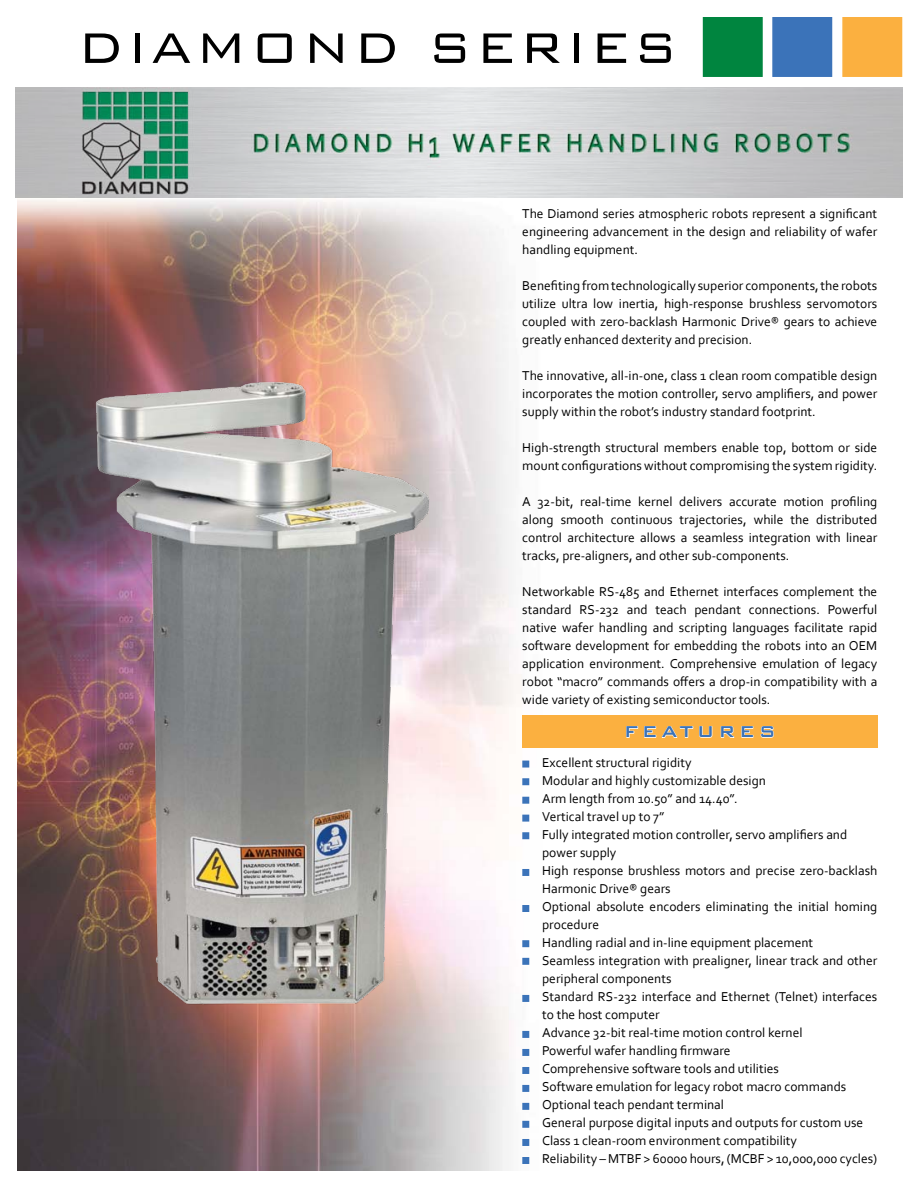
<style>
.page{position:relative;width:918px;height:1188px;background:#fff}
.page>*{position:absolute;margin:0;border:0;box-sizing:border-box;transform-origin:0 0}
.t1{font:300 57px "Bank Gothic BT";letter-spacing:.06em;color:#000}
.t2{font:500 21px "Bank Gothic BT";letter-spacing:.18em;color:#3b73b9}
.t3{font:13.5px/18px "Corbel";color:#000;text-align:justify}
</style>
<div class="page">
<img style="left:17px;top:197px;width:540px;height:974px">
<img style="left:16px;top:88px;width:886px;height:109px">
<div style="left:703px;top:17px;width:60px;height:60px;background:#00853f"></div>
<div style="left:772px;top:17px;width:60px;height:60px;background:#3b73b9"></div>
<div style="left:842px;top:17px;width:60px;height:60px;background:#fbb040"></div>
<img style="left:77px;top:359px;width:366px;height:666px">
<div style="left:522px;top:1049px;width:7px;height:7px;background:#3b73b9;border:2px solid #3b73b9"></div>
<div style="left:522px;top:905px;width:7px;height:7px;background:#3b73b9;border:2px solid #3b73b9"></div>
<svg style="left:522px;top:940px;width:7px;height:7px"></svg>
<svg style="left:522px;top:797px;width:7px;height:7px"></svg>
<svg style="left:522px;top:815px;width:7px;height:7px"></svg>
<div style="left:522px;top:869px;width:7px;height:7px;background:#3b73b9;border:2px solid #3b73b9"></div>
<svg style="left:522px;top:832px;width:7px;height:7px"></svg>
<div style="left:522px;top:1139px;width:7px;height:7px;background:#3b73b9;border:2px solid #3b73b9"></div>
<svg style="left:522px;top:995px;width:7px;height:7px"></svg>
<svg style="left:522px;top:778px;width:7px;height:7px"></svg>
<svg style="left:522px;top:761px;width:7px;height:7px"></svg>
<div style="left:522px;top:1067px;width:7px;height:7px;background:#3b73b9;border:2px solid #3b73b9"></div>
<svg style="left:522px;top:958px;width:7px;height:7px"></svg>
<div style="left:522px;top:1157px;width:7px;height:7px;background:#3b73b9;border:2px solid #3b73b9"></div>
<svg style="left:522px;top:1103px;width:7px;height:7px"></svg>
<svg style="left:522px;top:1121px;width:7px;height:7px"></svg>
<svg style="left:522px;top:1031px;width:7px;height:7px"></svg>
<svg style="left:522px;top:1085px;width:7px;height:7px"></svg>
<div style="left:522px;top:715px;width:355px;height:33px;background:#fbb040"></div>
<svg style="left:626px;top:726px;width:12px;height:12px"></svg>
<svg style="left:644px;top:726px;width:69px;height:12px"></svg>
<svg style="left:720px;top:726px;width:34px;height:12px"></svg>
<svg style="left:760px;top:726px;width:14px;height:12px"></svg>
<h1 class="t1" style="left:78px;top:18px;width:602px">DIAMOND SERIES</h1>
<p class="t3" style="left:522px;top:204px;width:357px">The Diamond series atmospheric robots represent a significant engineering advancement in the design and reliability of wafer handling equipment.</p>
<p class="t3" style="left:522px;top:276px;width:357px">Benefiting from technologically superior components, the robots utilize ultra low inertia, high-response brushless servomotors coupled with zero-backlash Harmonic Drive® gears to achieve greatly enhanced dexterity and precision.</p>
<p class="t3" style="left:522px;top:366px;width:357px">The innovative, all-in-one, class 1 clean room compatible design incorporates the motion controller, servo amplifiers, and power supply within the robot’s industry standard footprint.</p>
<p class="t3" style="left:522px;top:438px;width:357px">High-strength structural members enable top, bottom or side mount configurations without compromising the system rigidity.</p>
<p class="t3" style="left:522px;top:492px;width:357px">A 32-bit, real-time kernel delivers accurate motion profiling along smooth continuous trajectories, while the distributed control architecture allows a seamless integration with linear tracks, pre-aligners, and other sub-components.</p>
<p class="t3" style="left:522px;top:582px;width:357px">Networkable RS-485 and Ethernet interfaces complement the standard RS-232 and teach pendant connections. Powerful native wafer handling and scripting languages facilitate rapid software development for embedding the robots into an OEM application environment. Comprehensive emulation of legacy robot “macro” commands offers a drop-in compatibility with a wide variety of existing semiconductor tools.</p>
<h2 class="t2" style="left:624px;top:721px;width:153px">FEATURES</h2>
<p class="t3" style="left:542px;top:754px;width:337px;text-align:left">Excellent structural rigidity<br>Modular and highly customizable design<br>Arm length from 10.50” and 14.40”.<br>Vertical travel up to 7”<br>Fully integrated motion controller, servo amplifiers and power supply<br>High response brushless motors and precise zero-backlash Harmonic Drive® gears<br>Optional absolute encoders eliminating the initial homing procedure<br>Handling radial and in-line equipment placement<br>Seamless integration with prealigner, linear track and other peripheral components<br>Standard RS-232 interface and Ethernet (Telnet) interfaces to the host computer<br>Advance 32-bit real-time motion control kernel<br>Powerful wafer handling firmware<br>Comprehensive software tools and utilities<br>Software emulation for legacy robot macro commands Optional teach pendant terminal<br>General purpose digital inputs and outputs for custom use Class 1 clean-room environment compatibility<br>Reliability – MTBF &gt; 60000 hours, (MCBF &gt; 10,000,000 cycles)</p>
</div>
